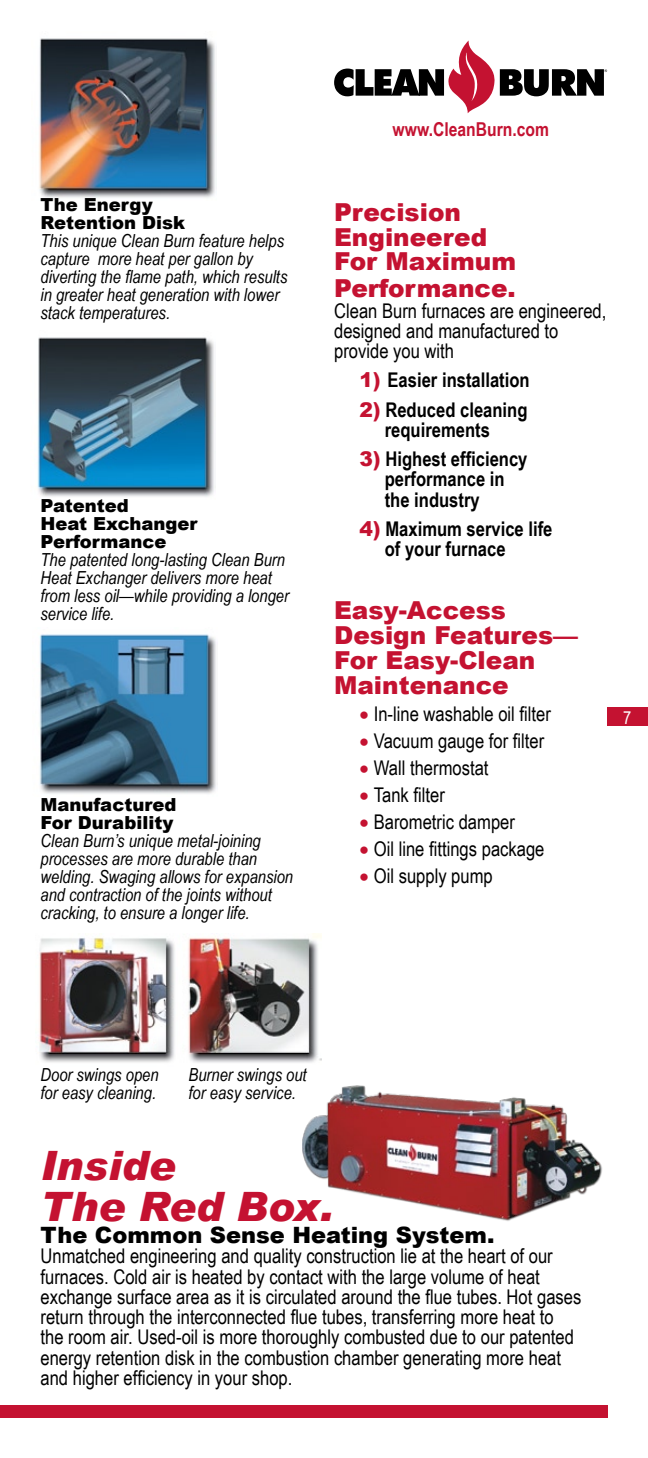
<style>
.page{position:relative;width:648px;height:1458px;background:#fff}
.page>*{position:absolute;margin:0;border:0;box-sizing:border-box;transform-origin:0 0}
.t1{font:italic 900 40.5px/40.5px "Arial";color:#c41231}
.t2{font:900 24.75px/24.8px "Arial";color:#c41231}
.t3{font:900 22.5px "Arial";color:#000}
.t4{font:20.25px/20.2px "Arial Narrow";color:#000}
.t5{font:700 20.25px/20.2px "Arial Narrow";color:#000}
.t6{font:700 19.12px "Arial Narrow";color:#c41231}
.t7{font:italic 18px/18px "Arial Narrow";color:#000}
.t8{font:900 18px/18px "Arial";color:#000}
.t9{font:18px "Arial Narrow";color:#fff}
.s1{font-family:"Arial";font-weight:900;color:#c41231}
.s2{color:#c41231}
</style>
<div class="page">
<img style="left:303px;top:1085px;width:299px;height:136px">
<svg style="left:334px;top:40px;width:273px;height:73px"></svg>
<div style="left:0;top:1405px;width:608px;height:13px;background:#c41231"></div>
<img style="left:39px;top:933px;width:283px;height:130px">
<img style="left:37px;top:337px;width:179px;height:160px">
<img style="left:39px;top:634px;width:177px;height:160px">
<img style="left:39px;top:38px;width:177px;height:160px">
<div style="left:608px;top:708px;width:40px;height:18px;background:#c41231"></div>
<p class="t8" style="left:40px;top:195px;width:146px">The Energy<br>Retention Disk</p>
<p class="t7" style="left:40px;top:232px;width:248px">This unique Clean Burn feature helps capture more heat per gallon by diverting the flame path, which results in greater heat generation with lower stack temperatures.</p>
<p class="t8" style="left:40px;top:496px;width:159px">Patented<br>Heat Exchanger<br>Performance</p>
<p class="t7" style="left:40px;top:550px;width:250px">The patented long-lasting Clean Burn<br>Heat Exchanger delivers more heat from less oil—while providing a longer service life.</p>
<p class="t8" style="left:40px;top:795px;width:138px">Manufactured<br>For Durability</p>
<p class="t7" style="left:40px;top:831px;width:254px">Clean Burn’s unique metal-joining processes are more durable than welding. Swaging allows for expansion and contraction of the joints without cracking, to ensure a longer life.</p>
<p class="t6" style="left:393px;top:115px;width:158px">www.CleanBurn.com</p>
<p class="t2" style="left:334px;top:199px;width:184px">Precision<br>Engineered<br>For Maximum</p>
<p class="t2" style="left:334px;top:275px;width:183px">Performance.</p>
<p class="t4" style="left:334px;top:300px;width:274px">Clean Burn furnaces are engineered, designed and manufactured to provide you with</p>
<p class="t5" style="left:359px;top:369px;width:172px"><span class="s1">1)</span> Easier installation</p>
<p class="t5" style="left:385px;top:398px;width:144px;text-indent:-25px"><span class="s1">2)</span> Reduced cleaning requirements</p>
<p class="t5" style="left:385px;top:448px;width:144px;text-indent:-25px"><span class="s1">3)</span> Highest efficiency performance in the industry</p>
<p class="t5" style="left:385px;top:517px;width:169px;text-indent:-25px"><span class="s1">4)</span> Maximum service life of your furnace</p>
<p class="t2" style="left:334px;top:598px;width:245px">Easy-Access<br>Design Features—<br>For Easy-Clean<br>Maintenance</p>
<p class="t4" style="left:359px;top:703px;width:193px"><span class="s2">•</span> In-line washable oil filter</p>
<p class="t4" style="left:359px;top:730px;width:186px"><span class="s2">•</span> Vacuum gauge for filter</p>
<p class="t4" style="left:359px;top:757px;width:131px"><span class="s2">•</span> Wall thermostat</p>
<p class="t4" style="left:359px;top:784px;width:87px"><span class="s2">•</span> Tank filter</p>
<p class="t4" style="left:359px;top:811px;width:157px"><span class="s2">•</span> Barometric damper</p>
<p class="t4" style="left:359px;top:838px;width:187px"><span class="s2">•</span> Oil line fittings package</p>
<p class="t4" style="left:359px;top:865px;width:135px"><span class="s2">•</span> Oil supply pump</p>
<p class="t9" style="left:623px;top:705px;width:10px">7</p>
<p class="t7" style="left:40px;top:1065px;width:120px">Door swings open for easy cleaning.</p>
<p class="t7" style="left:189px;top:1065px;width:120px">Burner swings out for easy service.</p>
<h1 class="t1" style="left:40px;top:1144px;width:294px">Inside<br>The Red Box.</h1>
<p class="t3" style="left:40px;top:1219px;width:456px">The Common Sense Heating System.</p>
<p class="t4" style="left:40px;top:1245px;width:542px">Unmatched engineering and quality construction lie at the heart of our furnaces. Cold air is heated by contact with the large volume of heat exchange surface area as it is circulated around the flue tubes. Hot gases return through the interconnected flue tubes, transferring more heat to the room air. Used-oil is more thoroughly combusted due to our patented energy retention disk in the combustion chamber generating more heat and higher efficiency in your shop.</p>
</div>
